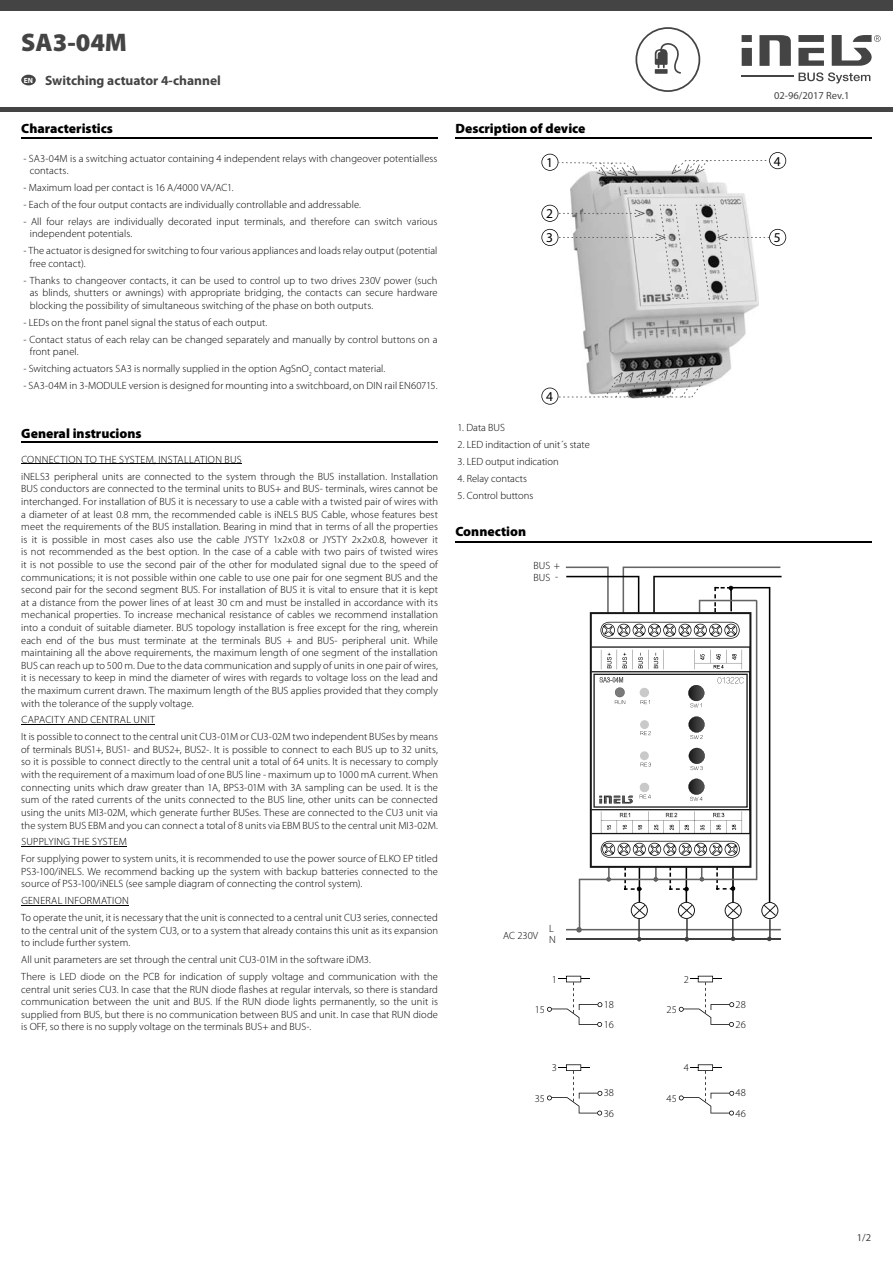
<style>
.page{position:relative;width:893px;height:1263px;background:#fff}
.page>*{position:absolute;margin:0;border:0;box-sizing:border-box;transform-origin:0 0}
.t1{font:900 25.5px "Myriad Pro";color:#444}
.t2{font:900 13.5px "Myriad Pro";color:#000}
.t3{font:700 13.5px "Myriad Pro";color:#444}
.t4{font:13.5px/24.2px "Myriad Pro";color:#000}
.t5{font:300 10.5px/12.6px "Myriad Pro";letter-spacing:.01em;color:#000}
.t6{font:10.5px "Myriad Pro";color:#444}
.t7{font:700 7.5px "Myriad Pro";color:#fff}
</style>
<div class="page">
<div style="left:0;top:0;width:893px;height:11px;background:#444"></div>
<hr style="left:0;top:108px;width:893px;height:4px;background:#444">
<div style="left:21px;top:75px;width:15px;height:10px;background:#444;border-radius:50%"></div>
<div style="left:742px;top:48px;width:10px;height:18px;background:#444"></div>
<svg style="left:759px;top:35px;width:32px;height:31px"></svg>
<svg style="left:798px;top:48px;width:26px;height:18px"></svg>
<div style="left:798px;top:35px;width:26px;height:7px;background:#444"></div>
<div style="left:742px;top:35px;width:10px;height:7px;background:#444"></div>
<svg style="left:832px;top:35px;width:49px;height:31px"></svg>
<hr style="left:742px;top:76px;width:52px;height:1px;background:#444">
<svg style="left:799px;top:72px;width:71px;height:11px"></svg>
<svg style="left:635px;top:27px;width:65px;height:65px"></svg>
<hr style="left:21px;top:137px;width:416px;height:2px;background:#000">
<hr style="left:21px;top:441px;width:416px;height:2px;background:#000">
<hr style="left:455px;top:541px;width:417px;height:1px;background:#000">
<hr style="left:455px;top:137px;width:417px;height:2px;background:#000">
<svg style="left:566px;top:566px;width:216px;height:375px"></svg>
<svg style="left:679px;top:976px;width:55px;height:51px"></svg>
<svg style="left:547px;top:1064px;width:55px;height:51px"></svg>
<svg style="left:679px;top:1064px;width:55px;height:51px"></svg>
<svg style="left:547px;top:976px;width:55px;height:51px"></svg>
<img style="left:570px;top:171px;width:188px;height:211px">
<svg style="left:541px;top:154px;width:96px;height:22px"></svg>
<svg style="left:541px;top:205px;width:147px;height:94px"></svg>
<svg style="left:696px;top:205px;width:90px;height:94px"></svg>
<svg style="left:672px;top:152px;width:114px;height:22px"></svg>
<svg style="left:541px;top:368px;width:172px;height:37px"></svg>
<hr style="left:21px;top:464px;width:221px;height:1px;background:#000">
<hr style="left:21px;top:724px;width:134px;height:1px;background:#000">
<hr style="left:21px;top:846px;width:106px;height:1px;background:#000">
<hr style="left:21px;top:905px;width:108px;height:1px;background:#000">
<h1 class="t1" style="left:21px;top:33px;width:107px">SA3-04M</h1>
<p class="t7" style="left:24px;top:78px;width:11px">EN</p>
<p class="t3" style="left:45px;top:75px;width:177px">Switching actuator 4-channel</p>
<p class="t2" style="left:21px;top:124px;width:93px">Characteristics</p>
<p class="t5" style="left:30px;top:153px;width:409px;text-indent:-6px">- SA3-04M is a switching actuator containing 4 independent relays with changeover potentialless contacts.</p>
<p class="t5" style="left:23px;top:182px;width:212px">- Maximum load per contact is 16 A/4000 VA/AC1.</p>
<p class="t5" style="left:23px;top:199px;width:339px">- Each of the four output contacts are individually controllable and addressable.</p>
<p class="t5" style="left:30px;top:216px;width:409px;text-indent:-6px">- All four relays are individually decorated input terminals, and therefore can switch various independent potentials.</p>
<p class="t5" style="left:30px;top:245px;width:409px;text-indent:-6px">- The actuator is designed for switching to four various appliances and loads relay output (potential free contact).</p>
<p class="t5" style="left:30px;top:275px;width:409px;text-align:justify;text-indent:-6px">- Thanks to changeover contacts, it can be used to control up to two drives 230V power (such as blinds, shutters or awnings) with appropriate bridging, the contacts can secure hardware blocking the possibility of simultaneous switching of the phase on both outputs.</p>
<p class="t5" style="left:23px;top:317px;width:246px">- LEDs on the front panel signal the status of each output.</p>
<p class="t5" style="left:30px;top:334px;width:409px;text-indent:-6px">- Contact status of each relay can be changed separately and manually by control buttons on a front panel.</p>
<p class="t5" style="left:23px;top:363px;width:363px">- Switching actuators SA3 is normally supplied in the option AgSnO<sub>2</sub> contact material.</p>
<p class="t5" style="left:23px;top:380px;width:416px">- SA3-04M in 3-MODULE version is designed for mounting into a switchboard, on DIN rail EN60715.</p>
<p class="t2" style="left:21px;top:428px;width:122px">General instrucions</p>
<p class="t5" style="left:21px;top:452px;width:418px;line-height:16.8px">CONNECTION TO THE SYSTEM, INSTALLATION BUS<br>iNELS3 peripheral units are connected to the system through the BUS installation. Installation</p>
<p class="t5" style="left:21px;top:484px;width:418px;text-align:justify">BUS conductors are connected to the terminal units to BUS+ and BUS- terminals, wires cannot be interchanged. For installation of BUS it is necessary to use a cable with a twisted pair of wires with a diameter of at least 0.8 mm, the recommended cable is iNELS BUS Cable, whose features best meet the requirements of the BUS installation. Bearing in mind that in terms of all the properties is it is possible in most cases also use the cable JYSTY 1x2x0.8 or JYSTY 2x2x0.8, however it is not recommended as the best option. In the case of a cable with two pairs of twisted wires it is not possible to use the second pair of the other for modulated signal due to the speed of communications; it is not possible within one cable to use one pair for one segment BUS and the second pair for the second segment BUS. For installation of BUS it is vital to ensure that it is kept at a distance from the power lines of at least 30 cm and must be installed in accordance with its mechanical properties. To increase mechanical resistance of cables we recommend installation into a conduit of suitable diameter. BUS topology installation is free except for the ring, wherein each end of the bus must terminate at the terminals BUS + and BUS- peripheral unit. While maintaining all the above requirements, the maximum length of one segment of the installation BUS can reach up to 500 m. Due to the data communication and supply of units in one pair of wires, it is necessary to keep in mind the diameter of wires with regards to voltage loss on the lead and the maximum current drawn. The maximum length of the BUS applies provided that they comply with the tolerance of the supply voltage.</p>
<p class="t5" style="left:21px;top:712px;width:418px;line-height:16.8px">CAPACITY AND CENTRAL UNIT<br>It is possible to connect to the central unit CU3-01M or CU3-02M two independent BUSes by means</p>
<p class="t5" style="left:21px;top:744px;width:418px;text-align:justify">of terminals BUS1+, BUS1- and BUS2+, BUS2-. It is possible to connect to each BUS up to 32 units, so it is possible to connect directly to the central unit a total of 64 units. It is necessary to comply with the requirement of a maximum load of one BUS line - maximum up to 1000 mA current. When connecting units which draw greater than 1A, BPS3-01M with 3A sampling can be used. It is the sum of the rated currents of the units connected to the BUS line, other units can be connected using the units MI3-02M, which generate further BUSes. These are connected to the CU3 unit via the system BUS EBM and you can connect a total of 8 units via EBM BUS to the central unit MI3-02M.</p>
<p class="t5" style="left:21px;top:834px;width:418px;line-height:16.8px">SUPPLYING THE SYSTEM<br>For supplying power to system units, it is recommended to use the power source of ELKO EP titled</p>
<p class="t5" style="left:21px;top:866px;width:418px">PS3-100/iNELS. We recommend backing up the system with backup batteries connected to the source of PS3-100/iNELS (see sample diagram of connecting the control system).</p>
<p class="t5" style="left:21px;top:893px;width:418px;line-height:16.8px">GENERAL INFORMATION<br>To operate the unit, it is necessary that the unit is connected to a central unit CU3 series, connected</p>
<p class="t5" style="left:21px;top:925px;width:418px">to the central unit of the system CU3, or to a system that already contains this unit as its expansion to include further system.</p>
<p class="t5" style="left:21px;top:952px;width:418px;line-height:16.8px">All unit parameters are set through the central unit CU3-01M in the software iDM3.<br>There is LED diode on the PCB for indication of supply voltage and communication with the</p>
<p class="t5" style="left:21px;top:984px;width:418px;text-align:justify">central unit series CU3. In case that the RUN diode flashes at regular intervals, so there is standard communication between the unit and BUS. If the RUN diode lights permanently, so the unit is supplied from BUS, but there is no communication between BUS and unit. In case that RUN diode is OFF, so there is no supply voltage on the terminals BUS+ and BUS-.</p>
<p class="t2" style="left:455px;top:124px;width:131px">Description of device</p>
<p class="t4" style="left:546px;top:152px;width:8px">1</p>
<p class="t4" style="left:546px;top:203px;width:8px">2<br>3</p>
<p class="t4" style="left:546px;top:386px;width:8px">4</p>
<p class="t5" style="left:458px;top:422px;width:49px">1. Data BUS</p>
<p class="t5" style="left:458px;top:439px;width:134px">2. LED inditaction of unit´s state</p>
<p class="t5" style="left:458px;top:456px;width:103px">3. LED output indication</p>
<p class="t5" style="left:458px;top:473px;width:71px">4. Relay contacts</p>
<p class="t5" style="left:458px;top:490px;width:77px">5. Control buttons</p>
<p class="t2" style="left:455px;top:527px;width:72px">Connection</p>
<p class="t5" style="left:533px;top:561px;width:28px;line-height:10.9px;text-align:right">BUS + -</p>
<p class="t5" style="left:533px;top:572px;width:18px">BUS</p>
<p class="t5" style="left:503px;top:930px;width:37px">AC 230V</p>
<p class="t5" style="left:549px;top:924px;width:8px;line-height:11.4px">L<br>N</p>
<p class="t5" style="left:552px;top:974px;width:7px">1</p>
<p class="t5" style="left:535px;top:1004px;width:12px">15</p>
<p class="t5" style="left:604px;top:995px;width:12px;line-height:20.1px">18<br>16</p>
<p class="t5" style="left:552px;top:1062px;width:7px">3</p>
<p class="t5" style="left:535px;top:1093px;width:12px">35</p>
<p class="t5" style="left:604px;top:1084px;width:12px;line-height:20.1px">38<br>36</p>
<p class="t6" style="left:774px;top:91px;width:77px">02-96/2017 Rev.1</p>
<p class="t4" style="left:774px;top:150px;width:8px">4</p>
<p class="t4" style="left:774px;top:227px;width:8px">5</p>
<p class="t5" style="left:684px;top:974px;width:7px">2</p>
<p class="t5" style="left:666px;top:1004px;width:12px">25</p>
<p class="t5" style="left:735px;top:995px;width:12px;line-height:20.1px">28<br>26</p>
<p class="t5" style="left:684px;top:1062px;width:7px">4</p>
<p class="t5" style="left:666px;top:1093px;width:12px">45</p>
<p class="t5" style="left:735px;top:1084px;width:12px;line-height:20.1px">48<br>46</p>
<p class="t6" style="left:857px;top:1233px;width:16px">1/2</p>
</div>
